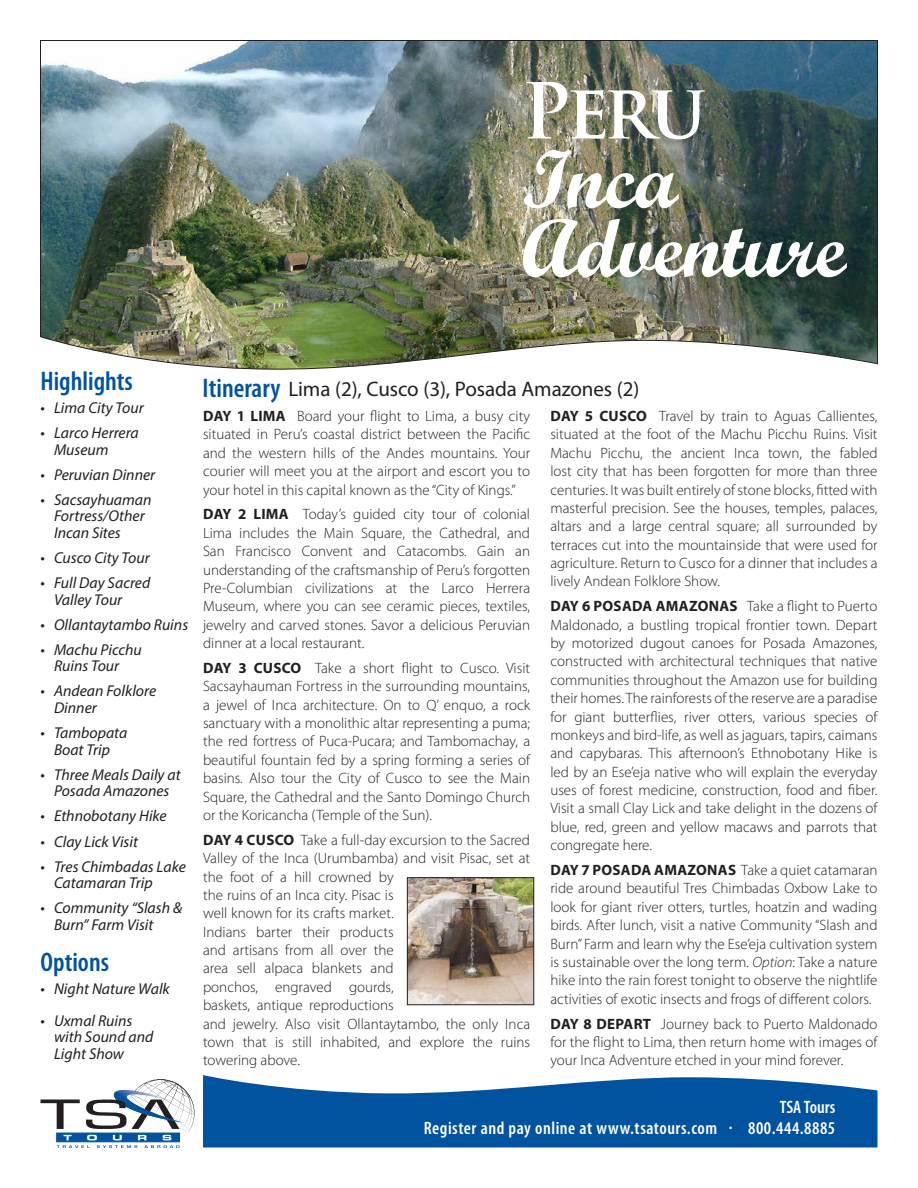
<style>
.page{position:relative;width:918px;height:1188px;background:#fff}
.page>*{position:absolute;margin:0;border:0;box-sizing:border-box;transform-origin:0 0}
.t1{font:82.5px/69px "Script MT Bold";letter-spacing:-.01em;color:#fff}
.t2{font:700 75px "Trajan Pro";color:#fff}
.SUBHEADS{font:600 condensed 27px "Myriad Pro";color:#0153a0}
.Destinations{font:21px "Myriad Pro";letter-spacing:-.005em;color:#231f20}
.t3{font:600 condensed 18px/21px "Myriad Pro";letter-spacing:.03em;color:#fff;text-align:right}
.t4{font:italic 15.75px/16.5px "Myriad Pro";color:#231f20}
.BODY{font:300 15px/18.3px "Myriad Pro";color:#231f20;text-align:justify}
.s1{font-weight:700}
.s2{font-style:italic}
</style>
<div class="page">
<svg style="left:203px;top:1075px;width:675px;height:73px;fill:#0153a0"></svg>
<svg style="left:40px;top:1079px;width:155px;height:69px"></svg>
<img style="left:40px;top:40px;width:838px;height:330px">
<img style="left:409px;top:880px;width:123px;height:123px">
<div style="left:407px;top:878px;width:127px;height:127px;border:1px solid #231f20"></div>
<p class="t2" style="left:522px;top:64px;width:187px">Peru</p>
<p class="t1" style="left:522px;top:144px;width:326px">Inca<br>Adventure</p>
<p class="SUBHEADS" style="left:40px;top:364px;width:94px">Highlights</p>
<p class="t4" style="left:40px;top:399px;width:105px">• Lima City Tour</p>
<p class="t4" style="left:54px;top:424px;width:86px;text-indent:-14px">• Larco Herrera<br>Museum</p>
<p class="t4" style="left:41px;top:466px;width:116px">• Peruvian Dinner</p>
<p class="t4" style="left:54px;top:491px;width:99px;text-indent:-14px">• Sacsayhuaman<br>Fortress/Other<br>Incan Sites</p>
<p class="t4" style="left:40px;top:549px;width:111px">• Cusco City Tour</p>
<p class="t4" style="left:54px;top:574px;width:98px;text-indent:-14px">• Full Day Sacred<br>Valley Tour</p>
<p class="t4" style="left:40px;top:616px;width:149px">• Ollantaytambo Ruins</p>
<p class="t4" style="left:40px;top:641px;width:103px;text-align:center">• Machu Picchu<br>Ruins Tour</p>
<p class="t4" style="left:54px;top:683px;width:104px;text-indent:-14px">• Andean Folklore<br>Dinner</p>
<p class="t4" style="left:41px;top:724px;width:88px;text-align:center">• Tambopata<br>Boat Trip</p>
<p class="t4" style="left:40px;top:766px;width:142px;text-align:center">• Three Meals Daily at<br>Posada Amazones</p>
<p class="t4" style="left:40px;top:808px;width:128px">• Ethnobotany Hike</p>
<p class="t4" style="left:40px;top:833px;width:99px">• Clay Lick Visit</p>
<p class="t4" style="left:54px;top:858px;width:133px;text-indent:-14px">• Tres Chimbadas Lake<br>Catamaran Trip</p>
<p class="t4" style="left:54px;top:900px;width:130px;text-indent:-14px">• Community “Slash &amp;<br>Burn” Farm Visit</p>
<p class="SUBHEADS" style="left:40px;top:945px;width:70px">Options</p>
<p class="t4" style="left:40px;top:980px;width:131px">• Night Nature Walk</p>
<p class="t4" style="left:54px;top:1012px;width:101px;text-indent:-14px">• Uxmal Ruins with Sound and<br>Light Show</p>
<p class="SUBHEADS" style="left:203px;top:371px;width:79px">Itinerary</p>
<p class="Destinations" style="left:288px;top:376px;width:353px">Lima (2), Cusco (3), Posada Amazones (2)</p>
<p class="BODY" style="left:203px;top:407px;width:329px"><span class="s1">DAY 1 LIMA</span> Board your flight to Lima, a busy city situated in Peru’s coastal district between the Pacific and the western hills of the Andes mountains. Your courier will meet you at the airport and escort you to your hotel in this capital known as the “City of Kings.”</p>
<p class="BODY" style="left:203px;top:505px;width:329px"><span class="s1">DAY 2 LIMA</span> Today’s guided city tour of colonial Lima includes the Main Square, the Cathedral, and San Francisco Convent and Catacombs. Gain an understanding of the craftsmanship of Peru’s forgotten Pre-Columbian civilizations at the Larco Herrera Museum, where you can see ceramic pieces, textiles, jewelry and carved stones. Savor a delicious Peruvian dinner at a local restaurant.</p>
<p class="BODY" style="left:203px;top:659px;width:329px"><span class="s1">DAY 3 CUSCO</span> Take a short flight to Cusco. Visit Sacsayhauman Fortress in the surrounding mountains, a jewel of Inca architecture. On to Q’ enquo, a rock sanctuary with a monolithic altar representing a puma; the red fortress of Puca-Pucara; and Tambomachay, a beautiful fountain fed by a spring forming a series of basins. Also tour the City of Cusco to see the Main Square, the Cathedral and the Santo Domingo Church or the Koricancha (Temple of the Sun).</p>
<p class="BODY" style="left:203px;top:831px;width:329px;text-align:left"><span class="s1">DAY 4 CUSCO</span> Take a full-day excursion to the Sacred Valley of the Inca (Urumbamba) and visit Pisac, set at the foot of a hill crowned by<br>the ruins of an Inca city. Pisac is<br>well known for its crafts market.<br>Indians barter their products<br>and artisans from all over the<br>area sell alpaca blankets and<br>ponchos, engraved gourds,<br>baskets, antique reproductions<br>and jewelry. Also visit Ollantaytambo, the only Inca town that is still inhabited, and explore the ruins towering above.</p>
<p class="BODY" style="left:550px;top:407px;width:329px"><span class="s1">DAY 5 CUSCO</span> Travel by train to Aguas Callientes, situated at the foot of the Machu Picchu Ruins. Visit Machu Picchu, the ancient Inca town, the fabled lost city that has been forgotten for more than three centuries. It was built entirely of stone blocks, fitted with masterful precision. See the houses, temples, palaces, altars and a large central square; all surrounded by terraces cut into the mountainside that were used for agriculture. Return to Cusco for a dinner that includes a lively Andean Folklore Show.</p>
<p class="BODY" style="left:550px;top:597px;width:329px"><span class="s1">DAY 6 POSADA AMAZONAS</span> Take a flight to Puerto Maldonado, a bustling tropical frontier town. Depart by motorized dugout canoes for Posada Amazones, constructed with architectural techniques that native communities throughout the Amazon use for building their homes. The rainforests of the reserve are a paradise for giant butterflies, river otters, various species of monkeys and bird-life, as well as jaguars, tapirs, caimans and capybaras. This afternoon’s Ethnobotany Hike is led by an Ese’eja native who will explain the everyday uses of forest medicine, construction, food and fiber.<br>Visit a small Clay Lick and take delight in the dozens of blue, red, green and yellow macaws and parrots that congregate here.</p>
<p class="BODY" style="left:550px;top:861px;width:329px"><span class="s1">DAY 7 POSADA AMAZONAS</span> Take a quiet catamaran ride around beautiful Tres Chimbadas Oxbow Lake to look for giant river otters, turtles, hoatzin and wading birds. After lunch, visit a native Community “Slash and Burn” Farm and learn why the Ese’eja cultivation system is sustainable over the long term. <span class="s2">Option</span>: Take a nature hike into the rain forest tonight to observe the nightlife activities of exotic insects and frogs of different colors.</p>
<p class="BODY" style="left:550px;top:1014px;width:329px"><span class="s1">DAY 8 DEPART</span> Journey back to Puerto Maldonado for the flight to Lima, then return home with images of your Inca Adventure etched in your mind forever.</p>
<p class="t3" style="left:424px;top:1096px;width:413px">TSA Tours<br>Register and pay online at www.tsatours.com · 800.444.8885</p>
</div>
